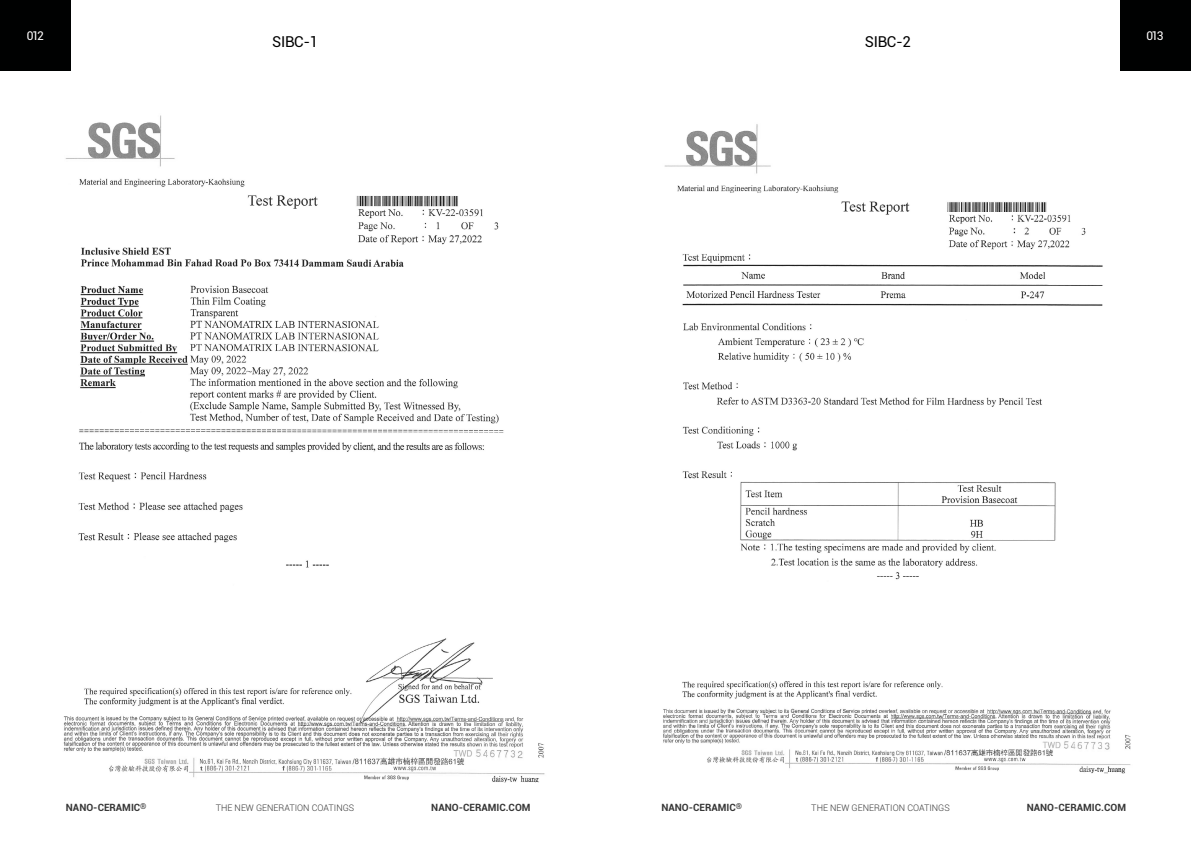
<style>
.page{position:relative;width:1191px;height:842px;background:#fff}
.page>*{position:absolute;margin:0;border:0;box-sizing:border-box;transform-origin:0 0}
.t1{font:15px "Roboto";letter-spacing:-.02em;color:#000}
.t2{font:12px "Roboto";letter-spacing:-.13em;color:#fff}
.t3{font:700 10px "Roboto";color:#373737}
.t4{font:300 9px "Roboto";color:#373737}
</style>
<div class="page">
<div style="left:0;top:0;width:71px;height:71px;background:#000101"></div>
<div style="left:1120px;top:0;width:71px;height:71px;background:#000101"></div>
<img style="left:63px;top:115px;width:482px;height:668px">
<img style="left:663px;top:124px;width:468px;height:650px">
<p class="t2" style="left:27px;top:29px;width:19px">012</p>
<p class="t2" style="left:1146px;top:29px;width:19px">013</p>
<h1 class="t1" style="left:272px;top:33px;width:48px">SIBC-1</h1>
<h1 class="t1" style="left:865px;top:33px;width:48px">SIBC-2</h1>
<p class="t3" style="left:66px;top:802px;width:82px">NANO-CERAMIC<sup>®</sup></p>
<p class="t4" style="left:216px;top:803px;width:140px">THE NEW GENERATION COATINGS</p>
<p class="t3" style="left:431px;top:802px;width:101px">NANO-CERAMIC.COM</p>
<p class="t3" style="left:661px;top:802px;width:82px">NANO-CERAMIC<sup>®</sup></p>
<p class="t4" style="left:811px;top:803px;width:140px">THE NEW GENERATION COATINGS</p>
<p class="t3" style="left:1026px;top:802px;width:101px">NANO-CERAMIC.COM</p>
</div>
